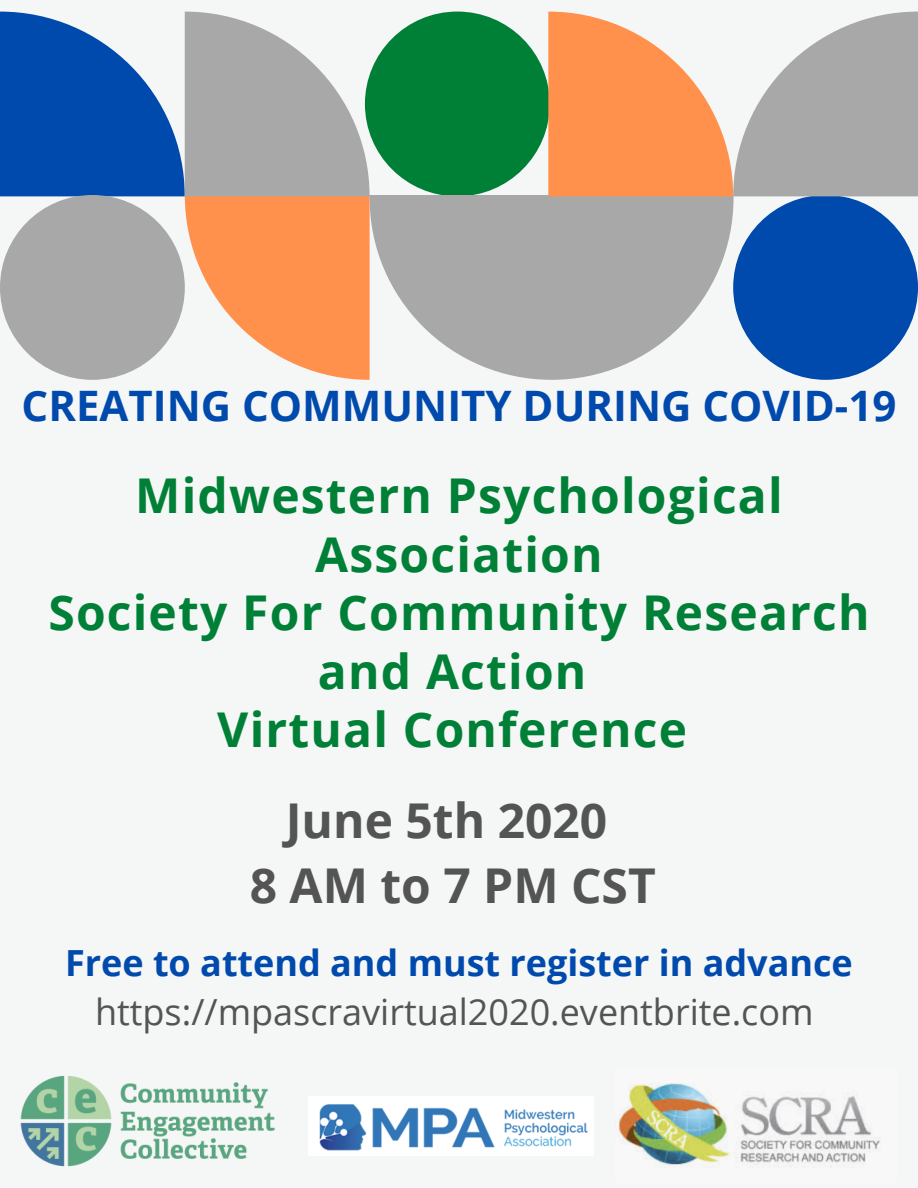
<style>
.page{position:relative;width:918px;height:1188px;background:#f5f6f6}
.page>*{position:absolute;margin:0;border:0;box-sizing:border-box;transform-origin:0 0}
.t1{font:700 48px/58.5px "Open Sans";letter-spacing:.025em;color:#008037;text-align:center}
.t2{font:700 48px/64.8px "Open Sans";color:#545454;text-align:center}
.t3{font:700 42px "Open Sans";color:#004aad}
.t4{font:36px "Open Sans";color:#545454}
.t5{font:700 36px "Open Sans";color:#004aad}
</style>
<div class="page">
<svg style="left:0;top:12px;width:370px;height:368px"></svg>
<div style="left:365px;top:12px;width:185px;height:184px;background:#008037;border-radius:50%"></div>
<svg style="left:370px;top:195px;width:364px;height:185px;fill:#a8a8a8"></svg>
<div style="left:733px;top:195px;width:185px;height:185px;background:#004aad;border-radius:50%"></div>
<svg style="left:548px;top:12px;width:370px;height:184px"></svg>
<img style="left:20px;top:1075px;width:255px;height:92px">
<img style="left:618px;top:1083px;width:262px;height:84px">
<img style="left:319px;top:1104px;width:269px;height:47px">
<p class="t3" style="left:22px;top:376px;width:876px">CREATING COMMUNITY DURING COVID-19</p>
<p class="t1" style="left:48px;top:465px;width:823px">Midwestern Psychological<br>Association<br>Society For Community Research and Action<br>Virtual Conference</p>
<p class="t2" style="left:250px;top:787px;width:408px">June 5th 2020<br>8 AM to 7 PM CST</p>
<p class="t5" style="left:65px;top:937px;width:789px">Free to attend and must register in advance</p>
<p class="t4" style="left:95px;top:986px;width:720px">https://mpascravirtual2020.eventbrite.com</p>
</div>
